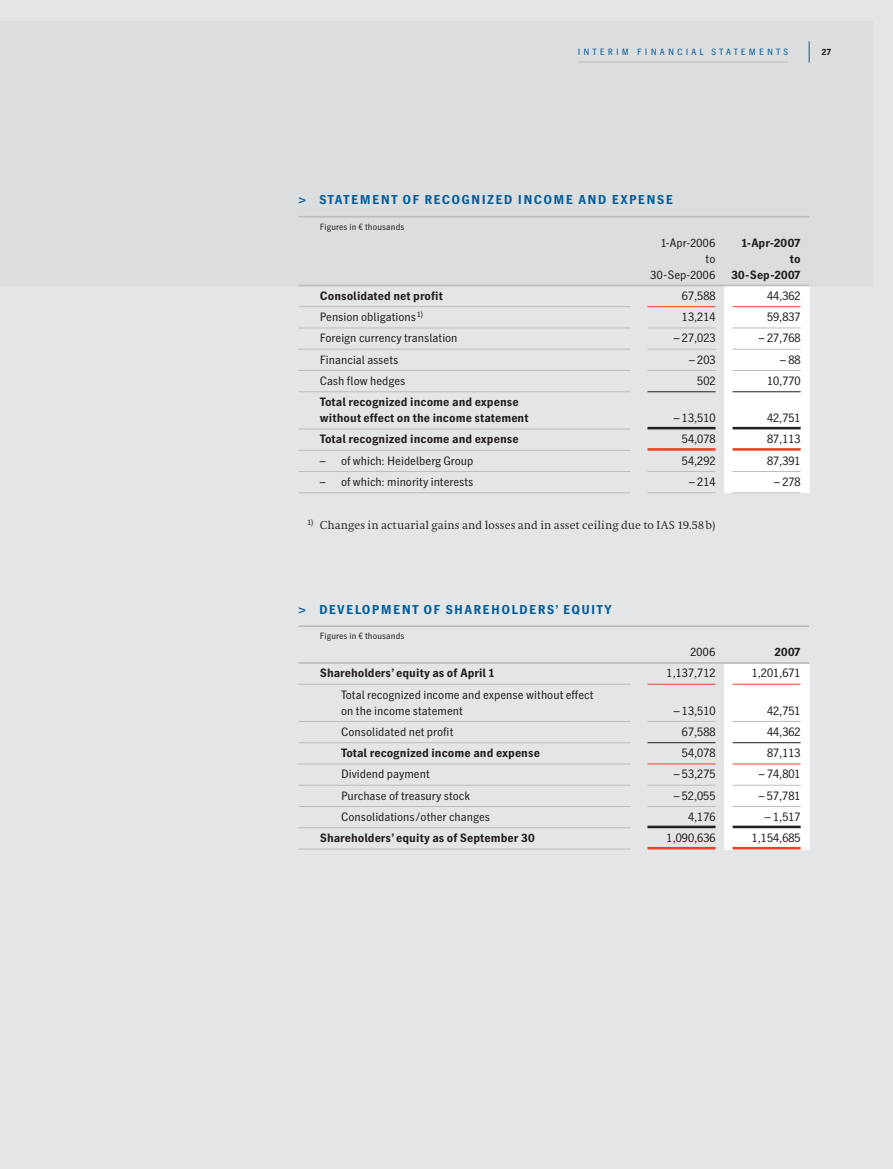
<style>
.page{position:relative;width:893px;height:1169px;background:#fff}
.page>*{position:absolute;margin:0;border:0;box-sizing:border-box;transform-origin:0 0}
.t1{font:700 12.75px "HD Gothic Prop NM";letter-spacing:.1em;color:#005d9d}
.t2{font:12px/15.9px "HD Gothic Prop NM";color:#231f20}
.t3{font:700 12px/15.9px "HD Gothic Prop NM";color:#231f20}
.t4{font:12px "HD Gothic Tab NM";color:#231f20}
.t5{font:12px "HD Antiqua NM";color:#231f20}
.t6{font:9px "HD Gothic Prop NM";letter-spacing:.01em;color:#231f20}
.t7{font:9px "HD Gothic Prop NM";letter-spacing:.35em;color:#005d9d}
.t8{font:700 9px "HD Gothic Prop NM";color:#231f20}
</style>
<div class="page">
<div style="left:1px;top:0;width:891px;height:1168px;background:#e4e5e6"></div>
<div style="left:1px;top:21px;width:871px;height:265px;background:#dcddde"></div>
<hr style="left:577px;top:62px;width:210px;height:1px;background:#bbbdc0">
<svg style="left:808px;top:41px;width:1px;height:22px"></svg>
<div style="left:724px;top:286px;width:85px;height:207px;background:#fff"></div>
<hr style="left:298px;top:284px;width:511px;height:2px;background:#bbbdc0">
<hr style="left:298px;top:216px;width:511px;height:1px;background:#bbbdc0">
<hr style="left:298px;top:306px;width:332px;height:1px;background:#bbbdc0">
<hr style="left:647px;top:306px;width:68px;height:1px;background:#ef4023">
<hr style="left:732px;top:306px;width:68px;height:1px;background:#ef4023">
<hr style="left:298px;top:349px;width:332px;height:1px;background:#bbbdc0">
<hr style="left:647px;top:349px;width:68px;height:1px;background:#bbbdc0">
<hr style="left:732px;top:349px;width:68px;height:1px;background:#bbbdc0">
<hr style="left:298px;top:327px;width:332px;height:1px;background:#bbbdc0">
<hr style="left:647px;top:327px;width:68px;height:1px;background:#bbbdc0">
<hr style="left:732px;top:327px;width:68px;height:1px;background:#bbbdc0">
<hr style="left:298px;top:391px;width:332px;height:1px;background:#bbbdc0">
<hr style="left:298px;top:370px;width:332px;height:1px;background:#bbbdc0">
<hr style="left:647px;top:370px;width:68px;height:1px;background:#bbbdc0">
<hr style="left:732px;top:370px;width:68px;height:1px;background:#bbbdc0">
<hr style="left:298px;top:428px;width:332px;height:1px;background:#bbbdc0">
<hr style="left:647px;top:427px;width:68px;height:2px;background:#231f20">
<hr style="left:732px;top:427px;width:68px;height:2px;background:#231f20">
<hr style="left:647px;top:391px;width:68px;height:1px;background:#231f20">
<hr style="left:732px;top:391px;width:68px;height:1px;background:#231f20">
<hr style="left:298px;top:450px;width:332px;height:1px;background:#bbbdc0">
<hr style="left:298px;top:471px;width:332px;height:1px;background:#bbbdc0">
<hr style="left:298px;top:492px;width:332px;height:1px;background:#bbbdc0">
<hr style="left:647px;top:448px;width:68px;height:2px;background:#ef4023">
<hr style="left:732px;top:448px;width:68px;height:2px;background:#ef4023">
<hr style="left:647px;top:492px;width:68px;height:1px;background:#bbbdc0">
<hr style="left:732px;top:492px;width:68px;height:1px;background:#bbbdc0">
<hr style="left:647px;top:471px;width:68px;height:1px;background:#bbbdc0">
<hr style="left:732px;top:471px;width:68px;height:1px;background:#bbbdc0">
<div style="left:724px;top:664px;width:85px;height:185px;background:#fff"></div>
<hr style="left:298px;top:662px;width:511px;height:2px;background:#bbbdc0">
<hr style="left:298px;top:625px;width:511px;height:2px;background:#bbbdc0">
<hr style="left:298px;top:683px;width:332px;height:1px;background:#bbbdc0">
<hr style="left:647px;top:683px;width:68px;height:1px;background:#ef4023">
<hr style="left:732px;top:683px;width:68px;height:1px;background:#ef4023">
<hr style="left:298px;top:721px;width:332px;height:1px;background:#bbbdc0">
<hr style="left:647px;top:721px;width:68px;height:1px;background:#bbbdc0">
<hr style="left:732px;top:721px;width:68px;height:1px;background:#bbbdc0">
<hr style="left:298px;top:763px;width:332px;height:1px;background:#bbbdc0">
<hr style="left:647px;top:763px;width:68px;height:1px;background:#ef4023">
<hr style="left:732px;top:763px;width:68px;height:1px;background:#ef4023">
<hr style="left:298px;top:742px;width:332px;height:1px;background:#bbbdc0">
<hr style="left:647px;top:742px;width:68px;height:1px;background:#231f20">
<hr style="left:732px;top:742px;width:68px;height:1px;background:#231f20">
<hr style="left:298px;top:784px;width:332px;height:1px;background:#bbbdc0">
<hr style="left:647px;top:784px;width:68px;height:1px;background:#bbbdc0">
<hr style="left:732px;top:784px;width:68px;height:1px;background:#bbbdc0">
<hr style="left:298px;top:806px;width:332px;height:1px;background:#bbbdc0">
<hr style="left:647px;top:806px;width:68px;height:1px;background:#bbbdc0">
<hr style="left:732px;top:806px;width:68px;height:1px;background:#bbbdc0">
<hr style="left:298px;top:827px;width:332px;height:1px;background:#bbbdc0">
<hr style="left:647px;top:825px;width:68px;height:3px;background:#231f20">
<hr style="left:732px;top:825px;width:68px;height:3px;background:#231f20">
<hr style="left:298px;top:848px;width:332px;height:1px;background:#bbbdc0">
<hr style="left:647px;top:847px;width:68px;height:2px;background:#ef4023">
<hr style="left:732px;top:847px;width:68px;height:2px;background:#ef4023">
<p class="t7" style="left:577px;top:49px;width:212px">INTERIM FINANCIAL STATEMENTS</p>
<p class="t8" style="left:821px;top:49px;width:11px">27</p>
<p class="t1" style="left:298px;top:195px;width:376px">&gt; STATEMENT OF RECOGNIZED INCOME AND EXPENSE</p>
<p class="t6" style="left:320px;top:223px;width:86px">Figures in € thousands</p>
<p class="t2" style="left:661px;top:236px;width:55px">1-Apr-2006</p>
<p class="t3" style="left:741px;top:236px;width:60px">1-Apr-2007</p>
<p class="t2" style="left:705px;top:252px;width:11px">to</p>
<p class="t3" style="left:789px;top:252px;width:12px">to</p>
<p class="t2" style="left:650px;top:268px;width:67px">30-Sep-2006</p>
<p class="t3" style="left:731px;top:268px;width:71px">30-Sep-2007</p>
<p class="t3" style="left:320px;top:289px;width:125px">Consolidated net profit</p>
<p class="t4" style="left:682px;top:291px;width:35px">67,588</p>
<p class="t4" style="left:767px;top:291px;width:35px">44,362</p>
<p class="t2" style="left:320px;top:310px;width:105px">Pension obligations <sup>1)</sup></p>
<p class="t4" style="left:682px;top:312px;width:35px">13,214</p>
<p class="t4" style="left:767px;top:312px;width:35px">59,837</p>
<p class="t2" style="left:320px;top:331px;width:139px">Foreign currency translation</p>
<p class="t4" style="left:673px;top:334px;width:43px">– 27,023</p>
<p class="t4" style="left:758px;top:334px;width:43px">– 27,768</p>
<p class="t2" style="left:320px;top:353px;width:80px">Financial assets</p>
<p class="t4" style="left:689px;top:355px;width:28px">– 203</p>
<p class="t4" style="left:780px;top:355px;width:22px">– 88</p>
<p class="t2" style="left:320px;top:374px;width:87px">Cash flow hedges</p>
<p class="t4" style="left:697px;top:376px;width:20px">502</p>
<p class="t4" style="left:767px;top:376px;width:35px">10,770</p>
<p class="t3" style="left:320px;top:395px;width:210px">Total recognized income and expense without effect on the income statement</p>
<p class="t4" style="left:673px;top:413px;width:43px">– 13,510</p>
<p class="t4" style="left:767px;top:413px;width:35px">42,751</p>
<p class="t3" style="left:320px;top:432px;width:200px">Total recognized income and expense</p>
<p class="t4" style="left:682px;top:435px;width:35px">54,078</p>
<p class="t4" style="left:767px;top:435px;width:35px">87,113</p>
<p class="t2" style="left:320px;top:454px;width:155px">– of which: Heidelberg Group</p>
<p class="t4" style="left:682px;top:456px;width:35px">54,292</p>
<p class="t4" style="left:767px;top:456px;width:35px">87,391</p>
<p class="t2" style="left:320px;top:475px;width:155px">– of which: minority interests</p>
<p class="t4" style="left:689px;top:477px;width:28px">– 214</p>
<p class="t4" style="left:774px;top:477px;width:28px">– 278</p>
<p class="t5" style="left:308px;top:520px;width:409px"><sup>1)</sup> Changes in actuarial gains and losses and in asset ceiling due to IAS 19.58b)</p>
<p class="t1" style="left:298px;top:604px;width:314px">&gt; DEVELOPMENT OF SHAREHOLDERS’ EQUITY</p>
<p class="t6" style="left:320px;top:632px;width:86px">Figures in € thousands</p>
<p class="t2" style="left:690px;top:645px;width:27px">2006</p>
<p class="t3" style="left:774px;top:645px;width:27px">2007</p>
<p class="t3" style="left:320px;top:666px;width:175px">Shareholders’ equity as of April 1</p>
<p class="t4" style="left:666px;top:669px;width:50px">1,137,712</p>
<p class="t4" style="left:751px;top:669px;width:50px">1,201,671</p>
<p class="t2" style="left:341px;top:688px;width:254px">Total recognized income and expense without effect on the income statement</p>
<p class="t4" style="left:673px;top:706px;width:43px">– 13,510</p>
<p class="t4" style="left:767px;top:706px;width:35px">42,751</p>
<p class="t2" style="left:341px;top:725px;width:114px">Consolidated net profit</p>
<p class="t4" style="left:682px;top:727px;width:35px">67,588</p>
<p class="t4" style="left:767px;top:727px;width:35px">44,362</p>
<p class="t3" style="left:341px;top:746px;width:200px">Total recognized income and expense</p>
<p class="t4" style="left:682px;top:748px;width:35px">54,078</p>
<p class="t4" style="left:767px;top:748px;width:35px">87,113</p>
<p class="t2" style="left:341px;top:767px;width:90px">Dividend payment</p>
<p class="t4" style="left:673px;top:770px;width:43px">– 53,275</p>
<p class="t4" style="left:758px;top:770px;width:43px">– 74,801</p>
<p class="t4" style="left:341px;top:791px;width:130px">Purchase of treasury stock</p>
<p class="t4" style="left:673px;top:791px;width:43px">– 52,055</p>
<p class="t4" style="left:758px;top:791px;width:43px">– 57,781</p>
<p class="t2" style="left:341px;top:810px;width:150px">Consolidations/other changes</p>
<p class="t4" style="left:688px;top:812px;width:29px">4,176</p>
<p class="t4" style="left:764px;top:812px;width:37px">– 1,517</p>
<p class="t3" style="left:320px;top:831px;width:216px">Shareholders’ equity as of September 30</p>
<p class="t4" style="left:666px;top:833px;width:50px">1,090,636</p>
<p class="t4" style="left:751px;top:833px;width:50px">1,154,685</p>
</div>
